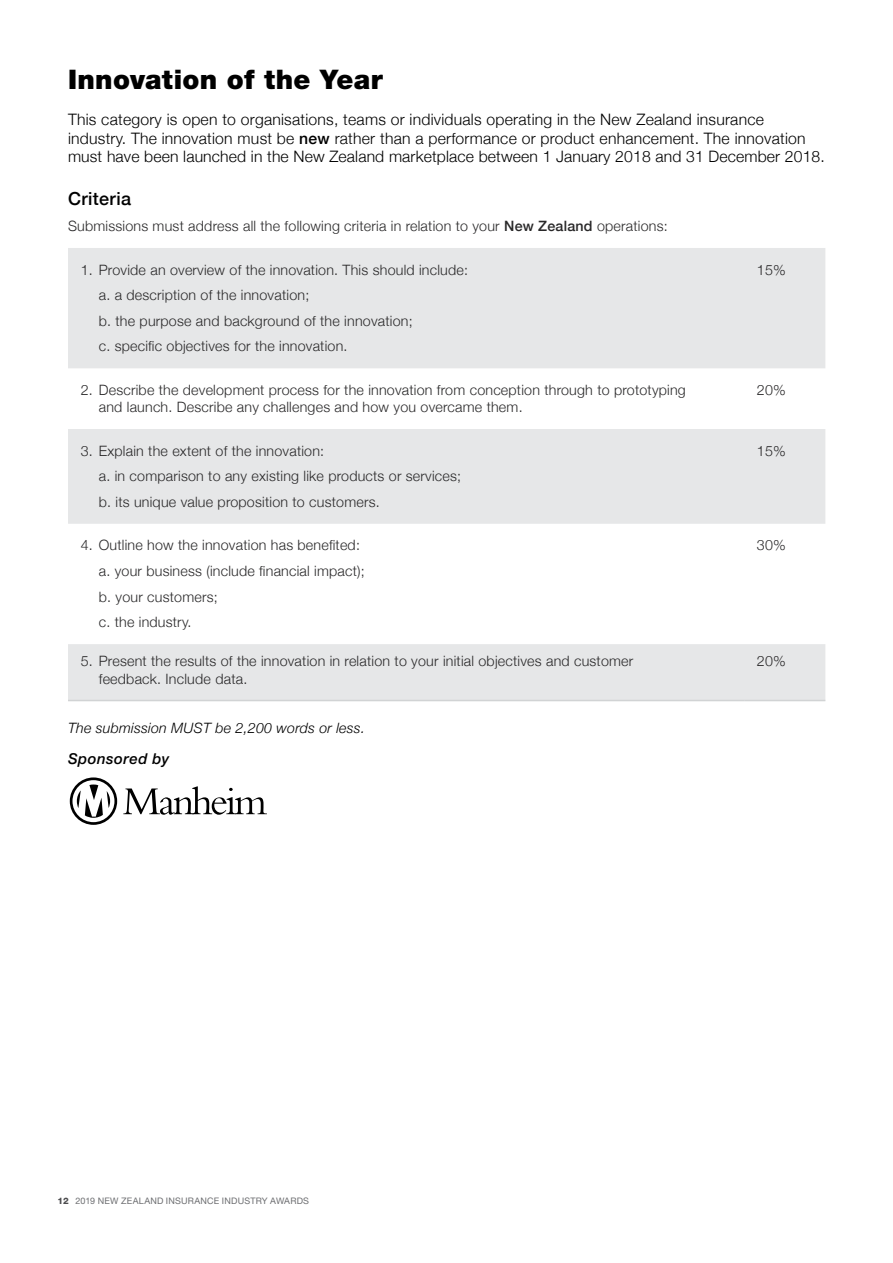
<style>
.page{position:relative;width:893px;height:1263px;background:#fff}
.page>*{position:absolute;margin:0;border:0;box-sizing:border-box;transform-origin:0 0}
.t1{font:900 27px "Helvetica Neue";letter-spacing:.01em;color:#000}
.t2{font:500 18px "Helvetica Neue";letter-spacing:.02em;color:#000}
.t3{font:300 15.75px/18.9px "Helvetica Neue";letter-spacing:.015em;color:#000}
.t4{font:italic 500 15px "Helvetica Neue";letter-spacing:.03em;color:#000}
.t5{font:300 14.25px/25.7px "Helvetica Neue";letter-spacing:.015em;color:#292829}
.t6{font:italic 300 14.25px "Helvetica Neue";letter-spacing:.015em;color:#000}
.t7{font:9px "Helvetica Neue";letter-spacing:.025em;color:#6d6e71}
.s1{font-weight:500}
.s2{font-weight:800;color:#4d4d4f}
</style>
<div class="page">
<svg style="left:68px;top:248px;width:757px;height:452px;fill:#e6e7e8"></svg>
<hr style="left:68px;top:700px;width:676px;height:1px;background:#d1d3d4">
<hr style="left:744px;top:700px;width:81px;height:1px;background:#d1d3d4">
<svg style="left:123px;top:786px;width:144px;height:29px"></svg>
<svg style="left:70px;top:777px;width:47px;height:48px"></svg>
<h1 class="t1" style="left:68px;top:63px;width:316px">Innovation of the Year</h1>
<p class="t3" style="left:68px;top:108px;width:758px">This category is open to organisations, teams or individuals operating in the New Zealand insurance industry. The innovation must be <span class="s1">new</span> rather than a performance or product enhancement. The innovation must have been launched in the New Zealand marketplace between 1 January 2018 and 31 December 2018.</p>
<p class="t2" style="left:68px;top:184px;width:65px">Criteria</p>
<p class="t5" style="left:68px;top:212px;width:601px">Submissions must address all the following criteria in relation to your <span class="s1">New Zealand</span> operations:</p>
<p class="t5" style="left:99px;top:256px;width:371px;text-indent:-18px">1. Provide an overview of the innovation. This should include: a. a description of the innovation;<br>b. the purpose and background of the innovation;<br>c. specific objectives for the innovation.</p>
<p class="t5" style="left:757px;top:256px;width:30px">15%</p>
<p class="t5" style="left:99px;top:380px;width:589px;line-height:17.1px;text-indent:-18px">2. Describe the development process for the innovation from conception through to prototyping and launch. Describe any challenges and how you overcame them.</p>
<p class="t5" style="left:757px;top:376px;width:30px">20%</p>
<p class="t5" style="left:99px;top:437px;width:364px;text-indent:-18px">3. Explain the extent of the innovation:<br>a. in comparison to any existing like products or services; b. its unique value proposition to customers.</p>
<p class="t5" style="left:757px;top:437px;width:30px">15%</p>
<p class="t5" style="left:99px;top:531px;width:268px;text-indent:-18px">4. Outline how the innovation has benefited: a. your business (include financial impact); b. your customers;<br>c. the industry.</p>
<p class="t5" style="left:757px;top:531px;width:30px">30%</p>
<p class="t5" style="left:99px;top:652px;width:536px;line-height:17.1px;text-indent:-18px">5. Present the results of the innovation in relation to your initial objectives and customer feedback. Include data.</p>
<p class="t5" style="left:757px;top:647px;width:30px">20%</p>
<p class="t6" style="left:68px;top:716px;width:298px">The submission MUST be 2,200 words or less.</p>
<p class="t4" style="left:68px;top:749px;width:103px">Sponsored by</p>
<p class="t7" style="left:57px;top:1195px;width:253px"><span class="s2">12</span> 2019 NEW ZEALAND INSURANCE INDUSTRY AWARDS</p>
</div>
